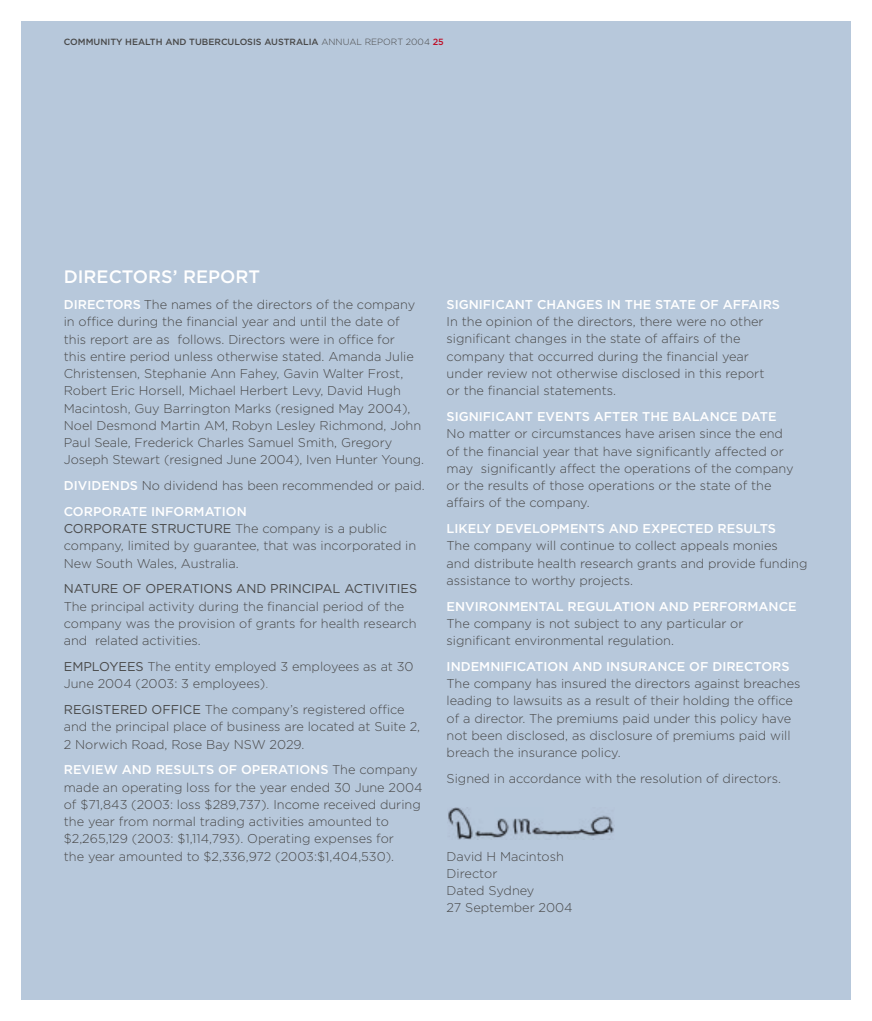
<style>
.page{position:relative;width:872px;height:1021px;background:#fff}
.page>*{position:absolute;margin:0;border:0;box-sizing:border-box;transform-origin:0 0}
.t1{font:500 18px "Gotham";color:#fff}
.t2{font:300 12.75px/17.2px "Gotham";color:#484848}
.t3{font:500 12.75px "Gotham";color:#fff}
.t4{font:12.75px "Gotham";color:#484848}
.t5{font:500 9px "Gotham";color:#484848}
.s1{font-weight:300}
.s2{color:#bf0e27}
.s3{font-weight:500;color:#fff}
.s4{font-weight:400}
.s5{color:#727272}
</style>
<div class="page">
<div style="left:21px;top:22px;width:829px;height:978px;background:#b7c8db"></div>
<img style="left:448px;top:807px;width:166px;height:32px">
<p class="t5" style="left:64px;top:37px;width:381px">COMMUNITY HEALTH AND TUBERCULOSIS AUSTRALIA <span class="s1">ANNUAL REPORT 2004</span> <span class="s2">25</span></p>
<h1 class="t1" style="left:64px;top:267px;width:198px">DIRECTORS’ REPORT</h1>
<p class="t2" style="left:64px;top:296px;width:362px"><span class="s3">DIRECTORS</span> The names of the directors of the company in office during the financial year and until the date of this report are as follows. Directors were in office for<br>this entire period unless otherwise stated. Amanda Julie Christensen, Stephanie Ann Fahey, Gavin Walter Frost, Robert Eric Horsell, Michael Herbert Levy, David Hugh Macintosh, Guy Barrington Marks (resigned May 2004), Noel Desmond Martin AM, Robyn Lesley Richmond, John Paul Seale, Frederick Charles Samuel Smith, Gregory Joseph Stewart (resigned June 2004), Iven Hunter Young.</p>
<p class="t2" style="left:64px;top:472px;width:362px;line-height:25.8px"><span class="s3">DIVIDENDS</span> No dividend has been recommended or paid.<br><span class="s3">CORPORATE INFORMATION</span></p>
<p class="t2" style="left:64px;top:520px;width:354px"><span class="s4">CORPORATE STRUCTURE</span> The company is a public company, limited by guarantee, that was incorporated in<br>New South Wales, Australia.</p>
<p class="t4" style="left:64px;top:582px;width:355px">NATURE OF OPERATIONS AND PRINCIPAL ACTIVITIES</p>
<p class="t2" style="left:64px;top:597px;width:354px">The principal activity during the financial period of the company was the provision of grants for health research and related activities.</p>
<p class="t2" style="left:64px;top:657px;width:351px"><span class="s4">EMPLOYEES</span> The entity employed 3 employees as at 30<br>June 2004 (2003: 3 employees)<span class="s5">.</span></p>
<p class="t2" style="left:64px;top:700px;width:358px"><span class="s4">REGISTERED OFFICE</span> The company’s registered office and the principal place of business are located at Suite 2,<br>2 Norwich Road, Rose Bay NSW 2029.</p>
<p class="t2" style="left:64px;top:761px;width:360px"><span class="s3">REVIEW AND RESULTS OF OPERATIONS</span> The company made an operating loss for the year ended 30 June 2004 of $71,843 (2003: loss $289,737). Income received during the year from normal trading activities amounted to $2,265,129 (2003: $1,114,793). Operating expenses for<br>the year amounted to $2,336,972 (2003:$1,404,530).</p>
<p class="t3" style="left:446px;top:297px;width:335px">SIGNIFICANT CHANGES IN THE STATE OF AFFAIRS</p>
<p class="t2" style="left:446px;top:313px;width:319px">In the opinion of the directors, there were no other significant changes in the state of affairs of the company that occurred during the financial year under review not otherwise disclosed in this report or the financial statements.</p>
<p class="t3" style="left:446px;top:409px;width:331px">SIGNIFICANT EVENTS AFTER THE BALANCE DATE</p>
<p class="t2" style="left:446px;top:425px;width:348px">No matter or circumstances have arisen since the end of the financial year that have significantly affected or may significantly affect the operations of the company or the results of those operations or the state of the affairs of the company.</p>
<p class="t3" style="left:446px;top:521px;width:331px">LIKELY DEVELOPMENTS AND EXPECTED RESULTS</p>
<p class="t2" style="left:446px;top:537px;width:362px">The company will continue to collect appeals monies<br>and distribute health research grants and provide funding assistance to worthy projects.</p>
<p class="t3" style="left:446px;top:599px;width:351px">ENVIRONMENTAL REGULATION AND PERFORMANCE</p>
<p class="t2" style="left:446px;top:614px;width:298px">The company is not subject to any particular or significant environmental regulation.</p>
<p class="t3" style="left:446px;top:659px;width:344px">INDEMNIFICATION AND INSURANCE OF DIRECTORS</p>
<p class="t2" style="left:446px;top:675px;width:355px">The company has insured the directors against breaches leading to lawsuits as a result of their holding the office of a director. The premiums paid under this policy have not been disclosed, as disclosure of premiums paid will breach the insurance policy.</p>
<p class="t2" style="left:446px;top:769px;width:336px">Signed in accordance with the resolution of directors.</p>
<p class="t2" style="left:446px;top:847px;width:128px">David H Macintosh<br>Director<br>Dated Sydney<br>27 September 2004</p>
</div>
